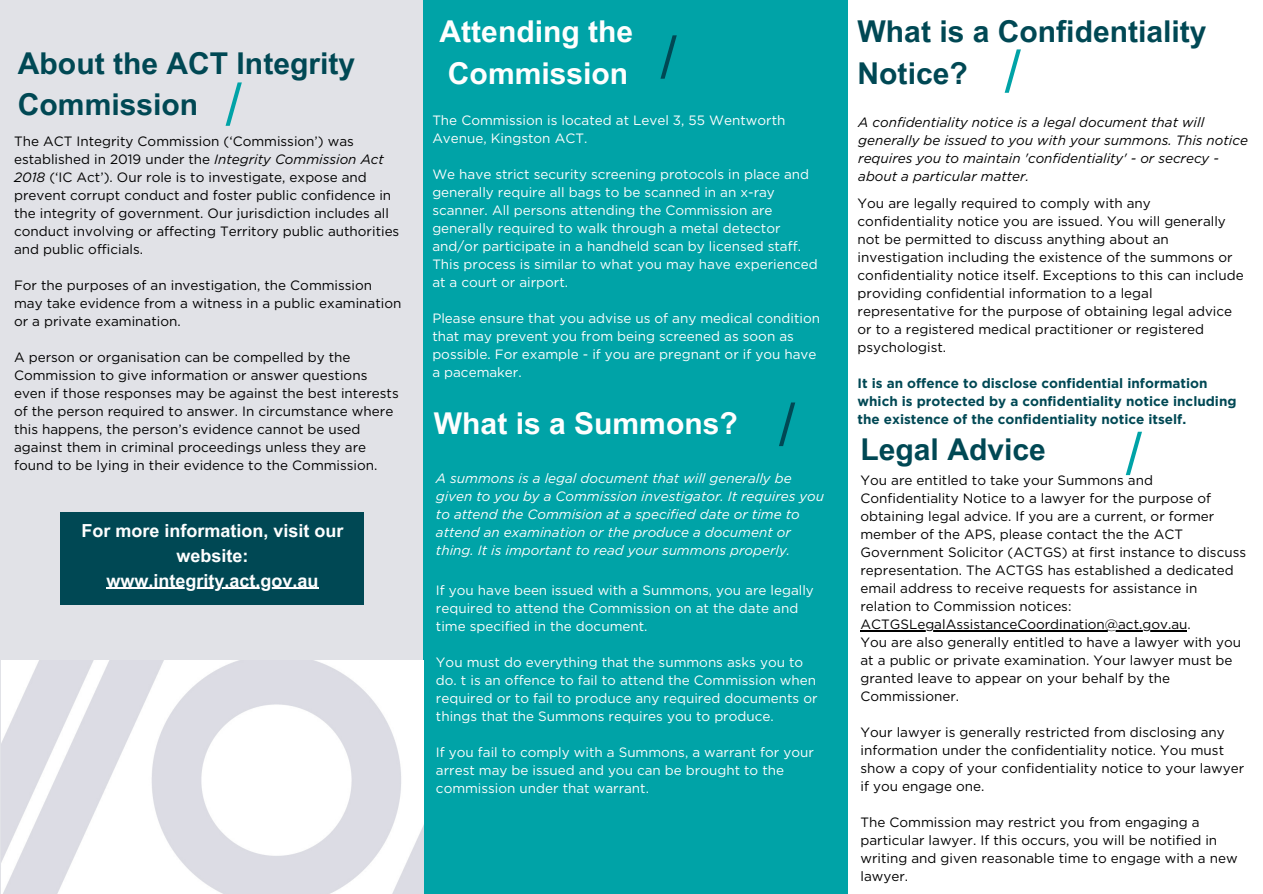
<style>
.page{position:relative;width:1263px;height:894px;background:#fff}
.page>*{position:absolute;margin:0;border:0;box-sizing:border-box;transform-origin:0 0}
.t1{font:58.8px "Arial MT Pro";color:#004854}
.t2{font:58.5px "Arial MT Pro";color:#00a3a7}
.t3{font:58.5px "Arial MT Pro";color:#004854}
.t4{font:700 30px/41.5px "Arial MT Pro";color:#004854}
.t5{font:700 30px/41.5px "Arial MT Pro";color:#fefefe}
.t6{font:700 18px/24.8px "Arial MT Pro";color:#fefefe;text-align:center}
.t7{font:13.5px/18px "Gotham";color:#000}
.t8{font:13.5px/18px "Gotham";color:#fefefe}
.t9{font:italic 13.5px/18px "Gotham";color:#fefefe}
.t10{font:italic 13.5px/18px "Gotham";color:#000}
.t11{font:700 13.5px/18px "Gotham";color:#004854}
.s1{font-style:italic}
</style>
<div class="page">
<div style="left:420px;top:0;width:428px;height:893px;background:#00a3a7"></div>
<hr style="left:860px;top:630px;width:327px;height:1px;background:#000">
<div style="left:0;top:0;width:423px;height:893px;background:#e1e2e7"></div>
<div style="left:61px;top:512px;width:303px;height:92px;background:#004854"></div>
<hr style="left:106px;top:587px;width:212px;height:1px;background:#fefefe">
<img style="left:2px;top:660px;width:421px;height:233px">
<p class="t4" style="left:18px;top:46px;width:339px">About the ACT Integrity<br>Commission</p>
<p class="t2" style="left:226px;top:83px;width:18px">/</p>
<p class="t7" style="left:14px;top:132px;width:387px">The ACT Integrity Commission (‘Commission’) was established in 2019 under the <span class="s1">Integrity Commission Act 2018</span> (‘IC Act’). Our role is to investigate, expose and prevent corrupt conduct and foster public confidence in the integrity of government. Our jurisdiction includes all conduct involving or affecting Territory public authorities and public officials.</p>
<p class="t7" style="left:14px;top:276px;width:389px">For the purposes of an investigation, the Commission may take evidence from a witness in a public examination or a private examination.</p>
<p class="t7" style="left:14px;top:348px;width:386px">A person or organisation can be compelled by the Commission to give information or answer questions even if those responses may be against the best interests of the person required to answer. In circumstance where this happens, the person’s evidence cannot be used against them in criminal proceedings unless they are found to be lying in their evidence to the Commission.</p>
<p class="t6" style="left:81px;top:520px;width:263px">For more information, visit our website: www.integrity.act.gov.au</p>
<p class="t5" style="left:440px;top:15px;width:195px">Attending the<br>Commission</p>
<p class="t3" style="left:660px;top:35px;width:18px">/</p>
<p class="t8" style="left:432px;top:111px;width:355px">The Commission is located at Level 3, 55 Wentworth<br>Avenue, Kingston ACT.</p>
<p class="t8" style="left:432px;top:165px;width:387px">We have strict security screening protocols in place and generally require all bags to be scanned in an x-ray scanner. All persons attending the Commission are generally required to walk through a metal detector and/or participate in a handheld scan by licensed staff.<br>This process is similar to what you may have experienced at a court or airport.</p>
<p class="t8" style="left:432px;top:309px;width:389px">Please ensure that you advise us of any medical condition that may prevent you from being screened as soon as possible. For example - if you are pregnant or if you have a pacemaker.</p>
<p class="t1" style="left:779px;top:402px;width:18px">/</p>
<p class="t9" style="left:436px;top:469px;width:390px">A summons is a legal document that will generally be given to you by a Commission investigator. It requires you to attend the Commision at a specified date or time to attend an examination or the produce a document or thing. It is important to read your summons properly.</p>
<p class="t5" style="left:434px;top:406px;width:305px">What is a Summons?</p>
<p class="t8" style="left:436px;top:580px;width:379px">If you have been issued with a Summons, you are legally required to attend the Commission on at the date and time specified in the document.</p>
<p class="t8" style="left:436px;top:652px;width:383px">You must do everything that the summons asks you to do. t is an offence to fail to attend the Commission when required or to fail to produce any required documents or things that the Summons requires you to produce.</p>
<p class="t8" style="left:436px;top:742px;width:379px">If you fail to comply with a Summons, a warrant for your arrest may be issued and you can be brought to the commission under that warrant.</p>
<p class="t4" style="left:858px;top:15px;width:350px">What is a Confidentiality<br>Notice?</p>
<p class="t2" style="left:1005px;top:50px;width:18px">/</p>
<p class="t10" style="left:858px;top:113px;width:391px">A confidentiality notice is a legal document that will generally be issued to you with your summons. This notice requires you to maintain 'confidentiality' - or secrecy - about a particular matter.</p>
<p class="t7" style="left:858px;top:194px;width:388px">You are legally required to comply with any confidentiality notice you are issued. You will generally not be permitted to discuss anything about an investigation including the existence of the summons or confidentiality notice itself. Exceptions to this can include providing confidential information to a legal representative for the purpose of obtaining legal advice or to a registered medical practitioner or registered psychologist.</p>
<p class="t11" style="left:858px;top:374px;width:380px">It is an offence to disclose confidential information which is protected by a confidentiality notice including the existence of the confidentiality notice itself.</p>
<p class="t4" style="left:860px;top:432px;width:187px">Legal Advice</p>
<p class="t2" style="left:1126px;top:432px;width:18px">/</p>
<p class="t7" style="left:860px;top:471px;width:387px">You are entitled to take your Summons and Confidentiality Notice to a lawyer for the purpose of obtaining legal advice. If you are a current, or former member of the APS, please contact the the ACT Government Solicitor (ACTGS) at first instance to discuss representation. The ACTGS has established a dedicated email address to receive requests for assistance in relation to Commission notices:<br>ACTGSLegalAssistanceCoordination@act.gov.au.</p>
<p class="t7" style="left:860px;top:633px;width:382px">You are also generally entitled to have a lawyer with you at a public or private examination. Your lawyer must be granted leave to appear on your behalf by the Commissioner.</p>
<p class="t7" style="left:860px;top:723px;width:385px">Your lawyer is generally restricted from disclosing any information under the confidentiality notice. You must show a copy of your confidentiality notice to your lawyer if you engage one.</p>
<p class="t7" style="left:860px;top:813px;width:379px">The Commission may restrict you from engaging a particular lawyer. If this occurs, you will be notified in writing and given reasonable time to engage with a new lawyer.</p>
</div>
